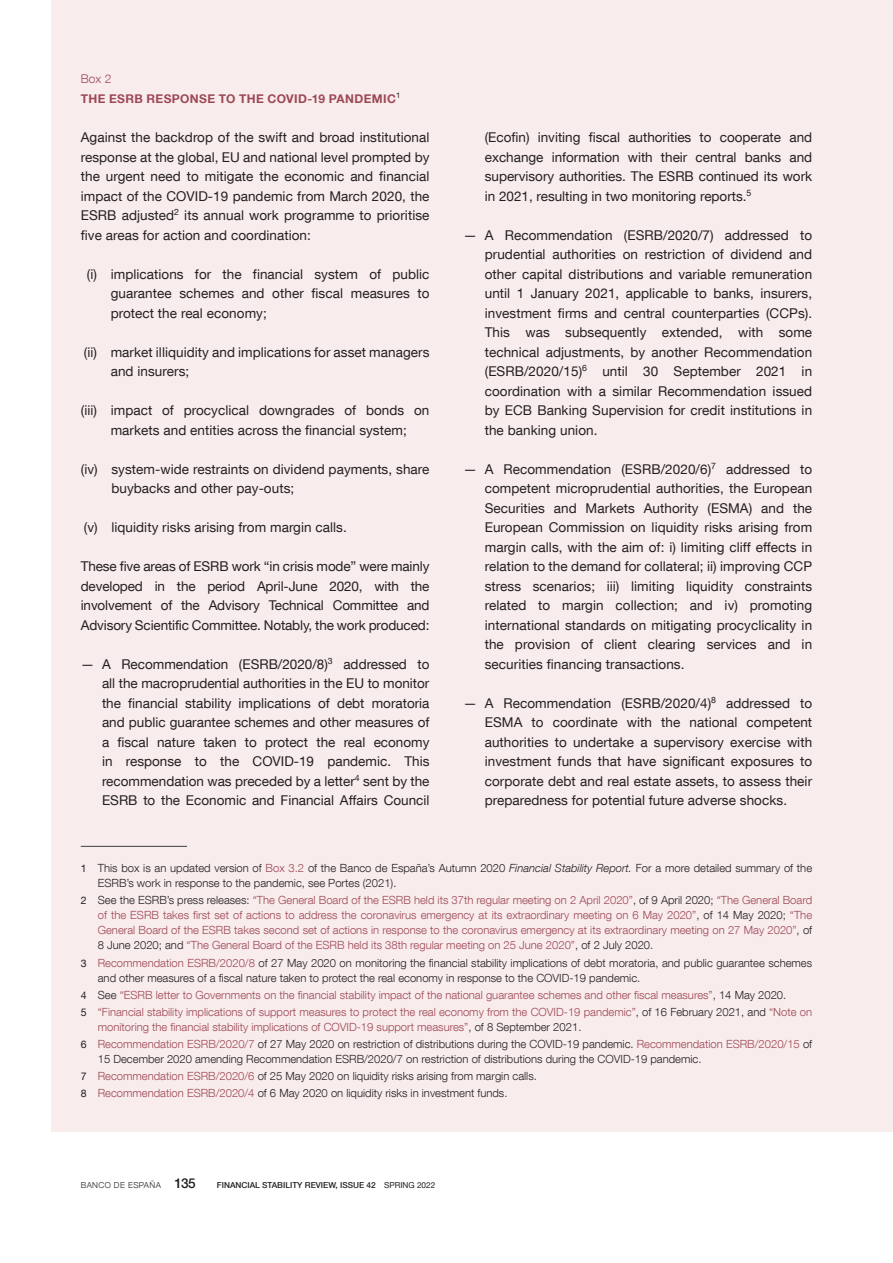
<style>
.page{position:relative;width:893px;height:1263px;background:#fff}
.page>*{position:absolute;margin:0;border:0;box-sizing:border-box;transform-origin:0 0}
.Recuadro_texto_apart{font:13.5px/19.5px "Bd E Neue Helvetica";letter-spacing:.005em;color:#231f20;text-align:justify}
.Recuadro_texto{font:13.5px/19.5px "Bd E Neue Helvetica";letter-spacing:.005em;color:#231f20;text-align:justify}
.Recuadro_texto-2{font:700 12px "Bd E Neue Helvetica";letter-spacing:.03em;color:#9d4855}
.Recuadro_número{font:300 12px "Bd E Neue Helvetica";color:#9d4855}
.Recuadro_citas_1{font:300 11.25px/15px "Bd E Neue Helvetica";color:#9d4855;text-align:justify}
.Recuadro_citas_1-2{font:300 11.25px/15px "Bd E Neue Helvetica";color:#231f20}
.t1{font:500 8.25px "Bd E Neue Helvetica";color:#231f20}
.t2{font:300 8.25px "Bd E Neue Helvetica";letter-spacing:.05em;color:#231f20}
.s1{font-weight:400;font-size:10.5px}
.s2{color:#9d4855}
.s3{font-style:italic}
.s4{font-weight:400;font-size:10.5px;color:#231f20}
.s5{color:#231f20}
.s6{font-weight:500;font-size:13.5px}
.s7{font-weight:400}
</style>
<div class="page">
<div style="left:51px;top:0;width:842px;height:1131px;background:#f9eced"></div>
<hr style="left:81px;top:846px;width:106px;height:1px;background:#3e3e3f">
<p class="Recuadro_número" style="left:81px;top:72px;width:32px">Box 2</p>
<p class="Recuadro_texto-2" style="left:81px;top:91px;width:321px">THE ESRB RESPONSE TO THE COVID-19 PANDEMIC<sup>1</sup></p>
<p class="Recuadro_texto" style="left:81px;top:128px;width:350px">Against the backdrop of the swift and broad institutional response at the global, EU and national level prompted by the urgent need to mitigate the economic and financial impact of the COVID‑19 pandemic from March 2020, the ESRB adjusted<sup>2</sup> its annual work programme to prioritise five areas for action and coordination:</p>
<p class="Recuadro_texto" style="left:111px;top:264px;width:320px;text-indent:-24px">(i) implications for the financial system of public guarantee schemes and other fiscal measures to protect the real economy;</p>
<p class="Recuadro_texto" style="left:111px;top:342px;width:320px;text-indent:-27px">(ii) market illiquidity and implications for asset managers and insurers;</p>
<p class="Recuadro_texto" style="left:81px;top:401px;width:350px;text-align:center">(iii) impact of procyclical downgrades of bonds on markets and entities across the financial system;</p>
<p class="Recuadro_texto" style="left:111px;top:459px;width:320px;text-indent:-31px">(iv) system-wide restraints on dividend payments, share buybacks and other pay-outs;</p>
<p class="Recuadro_texto" style="left:84px;top:518px;width:264px">(v) liquidity risks arising from margin calls.</p>
<p class="Recuadro_texto" style="left:81px;top:557px;width:350px">These five areas of ESRB work “in crisis mode” were mainly developed in the period April-June 2020, with the involvement of the Advisory Technical Committee and Advisory Scientific Committee. Notably, the work produced:</p>
<p class="Recuadro_texto_apart" style="left:102px;top:654px;width:329px;text-indent:-21px">— A Recommendation (ESRB/2020/8)<sup>3</sup> addressed to all the macroprudential authorities in the EU to monitor the financial stability implications of debt moratoria and public guarantee schemes and other measures of a fiscal nature taken to protect the real economy in response to the COVID‑19 pandemic. This recommendation was preceded by a letter<sup>4</sup> sent by the ESRB to the Economic and Financial Affairs Council</p>
<p class="Recuadro_texto_apart" style="left:485px;top:128px;width:329px">(Ecofin) inviting fiscal authorities to cooperate and exchange information with their central banks and supervisory authorities. The ESRB continued its work in 2021, resulting in two monitoring reports.<sup>5</sup></p>
<p class="Recuadro_texto_apart" style="left:485px;top:225px;width:329px;text-indent:-21px">— A Recommendation (ESRB/2020/7) addressed to prudential authorities on restriction of dividend and other capital distributions and variable remuneration until 1 January 2021, applicable to banks, insurers, investment firms and central counterparties (CCPs).<br>This was subsequently extended, with some technical adjustments, by another Recommendation (ESRB/2020/15)<sup>6</sup> until 30 September 2021 in coordination with a similar Recommendation issued by ECB Banking Supervision for credit institutions in the banking union.</p>
<p class="Recuadro_texto_apart" style="left:485px;top:459px;width:329px;text-indent:-21px">— A Recommendation (ESRB/2020/6)<sup>7</sup> addressed to competent microprudential authorities, the European Securities and Markets Authority (ESMA) and the European Commission on liquidity risks arising from margin calls, with the aim of: i) limiting cliff effects in relation to the demand for collateral; ii) improving CCP stress scenarios; iii) limiting liquidity constraints related to margin collection; and iv) promoting international standards on mitigating procyclicality in the provision of client clearing services and in securities financing transactions.</p>
<p class="Recuadro_texto_apart" style="left:485px;top:693px;width:329px;text-indent:-21px">— A Recommendation (ESRB/2020/4)<sup>8</sup> addressed to ESMA to coordinate with the national competent authorities to undertake a supervisory exercise with investment funds that have significant exposures to corporate debt and real estate assets, to assess their preparedness for potential future adverse shocks.</p>
<p class="Recuadro_citas_1-2" style="left:98px;top:860px;width:716px;text-indent:-17px"><span class="s1">1</span> This box is an updated version of <span class="s2">Box 3.2</span> of the Banco de España’s Autumn 2020 <span class="s3">Financial Stability Report.</span> For a more detailed summary of the<br>ESRB’s work in response to the pandemic, see Portes (2021).</p>
<p class="Recuadro_citas_1" style="left:98px;top:893px;width:716px;text-indent:-17px"><span class="s4">2</span> <span class="s5">See the ESRB’s press releases:</span> “The General Board of the ESRB held its 37th regular meeting on 2 April 2020”<span class="s5">, of 9 April 2020;</span> “The General Board of the ESRB takes first set of actions to address the coronavirus emergency at its extraordinary meeting on 6 May 2020”<span class="s5">, of 14 May 2020;</span> “The General Board of the ESRB takes second set of actions in response to the coronavirus emergency at its extraordinary meeting on 27 May 2020”<span class="s5">, of 8 June 2020; and</span> “The General Board of the ESRB held its 38th regular meeting on 25 June 2020”<span class="s5">, of 2 July 2020.</span></p>
<p class="Recuadro_citas_1-2" style="left:98px;top:955px;width:716px;text-indent:-17px"><span class="s1">3</span> <span class="s2">Recommendation ESRB/2020/8</span> of 27 May 2020 on monitoring the financial stability implications of debt moratoria, and public guarantee schemes and other measures of a fiscal nature taken to protect the real economy in response to the COVID-19 pandemic.</p>
<p class="Recuadro_citas_1" style="left:81px;top:987px;width:707px"><span class="s4">4</span> <span class="s5">See</span> “ESRB letter to Governments on the financial stability impact of the national guarantee schemes and other fiscal measures”<span class="s5">, 14 May 2020.</span></p>
<p class="Recuadro_citas_1" style="left:98px;top:1004px;width:716px;text-indent:-17px"><span class="s4">5</span> “Financial stability implications of support measures to protect the real economy from the COVID-19 pandemic”<span class="s5">, of 16 February 2021, and</span> “Note on monitoring the financial stability implications of COVID-19 support measures”<span class="s5">, of 8 September 2021.</span></p>
<p class="Recuadro_citas_1-2" style="left:98px;top:1036px;width:716px;text-indent:-17px"><span class="s1">6</span> <span class="s2">Recommendation ESRB/2020/7</span> of 27 May 2020 on restriction of distributions during the COVID-19 pandemic. <span class="s2">Recommendation ESRB/2020/15</span> of<br>15 December 2020 amending Recommendation ESRB/2020/7 on restriction of distributions during the COVID-19 pandemic.</p>
<p class="Recuadro_citas_1-2" style="left:81px;top:1068px;width:458px"><span class="s1">7</span> <span class="s2">Recommendation ESRB/2020/6</span> of 25 May 2020 on liquidity risks arising from margin calls.</p>
<p class="Recuadro_citas_1-2" style="left:81px;top:1085px;width:428px"><span class="s1">8</span> <span class="s2">Recommendation ESRB/2020/4</span> of 6 May 2020 on liquidity risks in investment funds.</p>
<p class="t2" style="left:81px;top:1180px;width:116px">BANCO DE ESPAÑA <span class="s6">135</span></p>
<p class="t1" style="left:217px;top:1180px;width:220px">FINANCIAL STABILITY REVIEW, ISSUE 42 <span class="s7">SPRING 2022</span></p>
</div>
